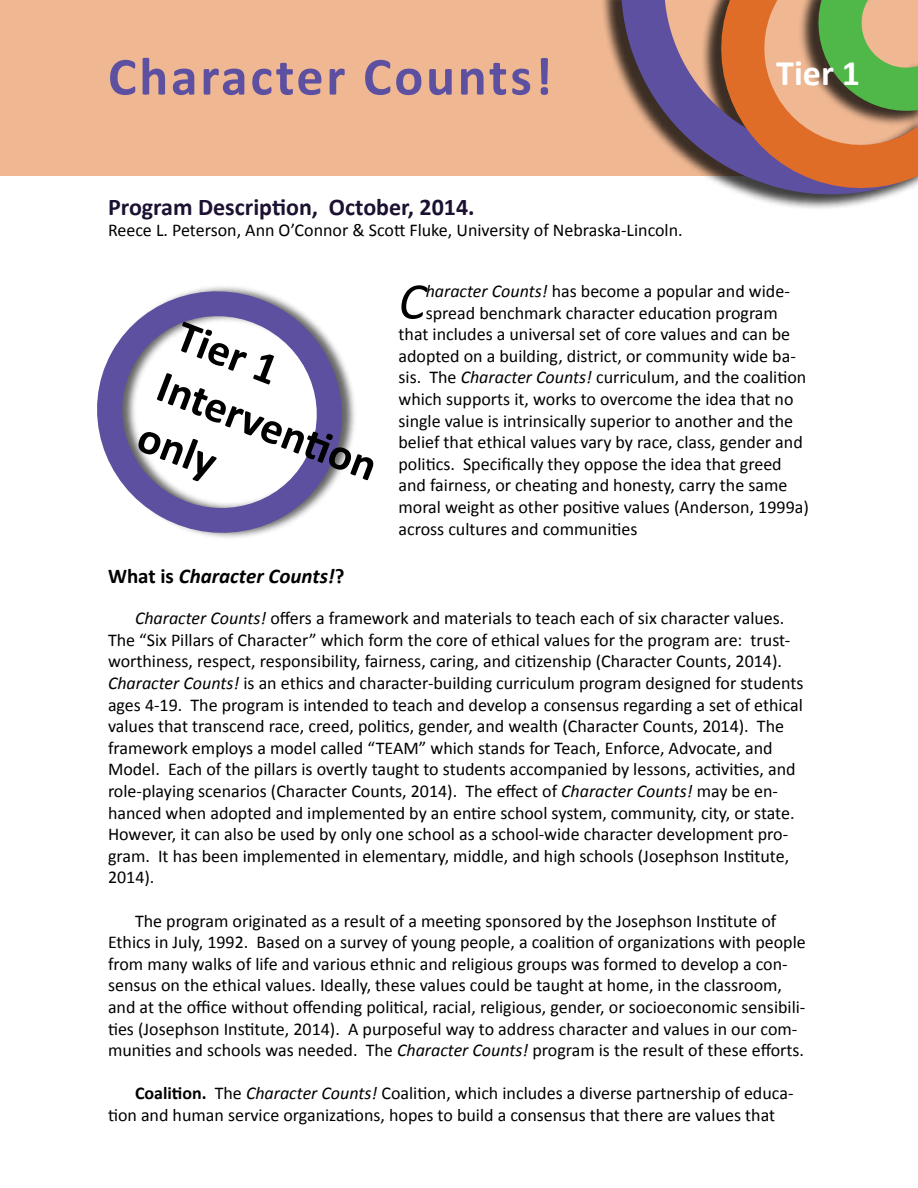
<style>
.page{position:relative;width:918px;height:1188px;background:#fff}
.page>*{position:absolute;margin:0;border:0;box-sizing:border-box;transform-origin:0 0}
.t1{font:700 54px "Calibri";letter-spacing:.05em;color:#5e50a1}
.t2{font:italic 52.05px "Calibri";color:#000}
.t3{font:700 45px/54px "Calibri";color:#000}
.t4{font:700 36px "Calibri";color:#fff}
.t5{font:700 24px "Calibri";color:#1d1132}
.t6{font:italic 700 21px "Calibri";color:#000}
.t7{font:18px/21.6px "Calibri";color:#000}
.s1{font-style:italic}
.s2{font-style:normal}
.s3{font-weight:700}
</style>
<div class="page">
<div style="left:0;top:0;width:918px;height:176px;background:#efb893"></div>
<div style="left:601px;top:0;width:317px;height:210px;background:#000;opacity:.75"></div>
<svg style="left:621px;top:0;width:297px;height:197px"></svg>
<svg style="left:704px;top:0;width:214px;height:182px"></svg>
<svg style="left:97px;top:286px;width:258px;height:252px"></svg>
<h1 class="t1" style="left:108px;top:42px;width:446px">Character Counts!</h1>
<h3 class="t4" style="left:776px;top:50px;width:85px">Tier 1</h3>
<h3 class="t5" style="left:108px;top:191px;width:368px">Program Description, October, 2014.</h3>
<p class="t7" style="left:108px;top:219px;width:576px">Reece L. Peterson, Ann O’Connor &amp; Scott Fluke, University of Nebraska-Lincoln.</p>
<h3 class="t3" style="left:188px;top:309px;width:233px;rotate:21deg">Tier 1<br>Interventi on only</h3>
<h2 class="t2" style="left:399px;top:266px;width:29px">C</h2>
<p class="t7" style="left:426px;top:280px;width:366px"><span class="s1">haracter Counts!</span> has become a popular and wide-</p>
<p class="t7" style="left:426px;top:302px;width:354px">spread benchmark character education program</p>
<p class="t7" style="left:399px;top:323px;width:393px">that includes a universal set of core values and can be</p>
<p class="t7" style="left:399px;top:345px;width:399px">adopted on a building, district, or community wide ba-</p>
<p class="t7" style="left:399px;top:367px;width:409px">sis. The <span class="s1">Character Counts!</span> curriculum, and the coalition</p>
<p class="t7" style="left:399px;top:388px;width:397px">which supports it, works to overcome the idea that no</p>
<p class="t7" style="left:399px;top:410px;width:396px">single value is intrinsically superior to another and the</p>
<p class="t7" style="left:399px;top:431px;width:406px">belief that ethical values vary by race, class, gender and</p>
<p class="t7" style="left:399px;top:453px;width:385px">politics. Specifically they oppose the idea that greed</p>
<p class="t7" style="left:399px;top:475px;width:390px">and fairness, or cheating and honesty, carry the same</p>
<p class="t7" style="left:399px;top:496px;width:412px">moral weight as other positive values (Anderson, 1999a)</p>
<p class="t7" style="left:399px;top:518px;width:241px">across cultures and communities</p>
<p class="t6" style="left:108px;top:562px;width:238px"><span class="s2">What is</span> Character Counts!<span class="s2">?</span></p>
<p class="t7" style="left:108px;top:607px;width:697px;text-indent:27px"><span class="s1">Character Counts!</span> offers a framework and materials to teach each of six character values.<br>The “Six Pillars of Character” which form the core of ethical values for the program are: trust&shy;worthiness, respect, responsibility, fairness, caring, and citizenship (Character Counts, 2014).<br><span class="s1">Character Counts!</span> is an ethics and character-building curriculum program designed for students ages 4-19. The program is intended to teach and develop a consensus regarding a set of ethical values that transcend race, creed, politics, gender, and wealth (Character Counts, 2014). The framework employs a model called “TEAM” which stands for Teach, Enforce, Advocate, and Model. Each of the pillars is overtly taught to students accompanied by lessons, activities, and role-playing scenarios (Character Counts, 2014). The effect of <span class="s1">Character Counts!</span> may be en&shy;hanced when adopted and implemented by an entire school system, community, city, or state.<br>However, it can also be used by only one school as a school-wide character development pro&shy;gram. It has been implemented in elementary, middle, and high schools (Josephson Institute, 2014).</p>
<p class="t7" style="left:108px;top:910px;width:699px;text-indent:27px">The program originated as a result of a meeting sponsored by the Josephson Institute of Ethics in July, 1992. Based on a survey of young people, a coalition of organizations with people from many walks of life and various ethnic and religious groups was formed to develop a con&shy;sensus on the ethical values. Ideally, these values could be taught at home, in the classroom, and at the office without offending political, racial, religious, gender, or socioeconomic sensibili&shy;ties (Josephson Institute, 2014). A purposeful way to address character and values in our com&shy;munities and schools was needed. The <span class="s1">Character Counts!</span> program is the result of these efforts.</p>
<p class="t7" style="left:108px;top:1083px;width:687px;text-indent:27px"><span class="s3">Coalition.</span> The <span class="s1">Character Counts!</span> Coalition, which includes a diverse partnership of educa&shy;tion and human service organizations, hopes to build a consensus that there are values that</p>
</div>
